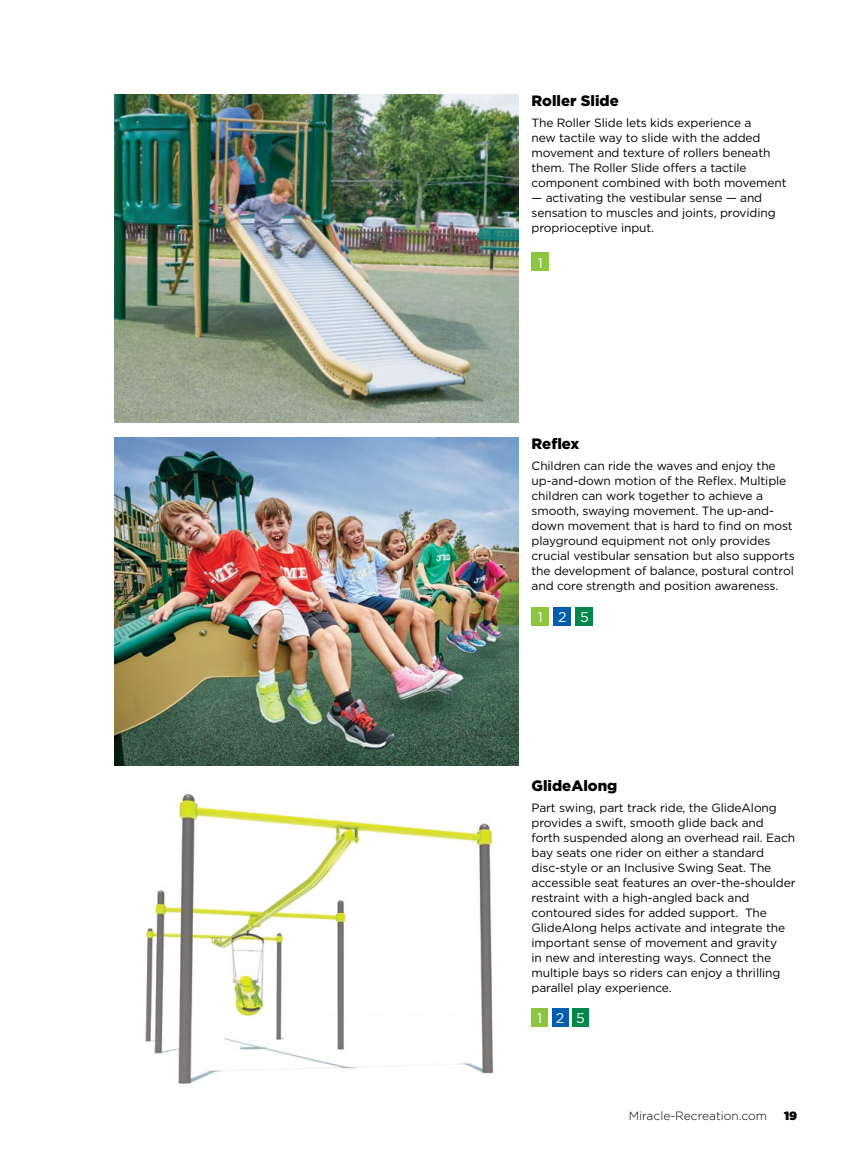
<style>
.page{position:relative;width:851px;height:1161px;background:#fff}
.page>*{position:absolute;margin:0;border:0;box-sizing:border-box;transform-origin:0 0}
.t1{font:900 15px "Gotham";color:#000}
.t2{font:14.1px "Gotham";letter-spacing:.95em;color:#fff}
.t3{font:12px/15px "Gotham";letter-spacing:-.01em;color:#000}
.t4{font:300 12px "Gotham";color:#000}
.t5{font:900 12px "Gotham";color:#000}
</style>
<div class="page">
<img style="left:145px;top:793px;width:349px;height:291px">
<div style="left:531px;top:1008px;width:17px;height:19px;background:#8cc63f"></div>
<div style="left:552px;top:1008px;width:16px;height:19px;background:#005ead"></div>
<div style="left:572px;top:1008px;width:16px;height:19px;background:#00864b"></div>
<img style="left:115px;top:437px;width:403px;height:328px">
<div style="left:531px;top:608px;width:18px;height:18px;background:#8cc63f"></div>
<div style="left:553px;top:608px;width:18px;height:18px;background:#005ead"></div>
<div style="left:575px;top:608px;width:18px;height:18px;background:#00864b"></div>
<img style="left:115px;top:94px;width:403px;height:329px">
<div style="left:531px;top:253px;width:18px;height:18px;background:#8cc63f"></div>
<p class="t1" style="left:531px;top:91px;width:89px">Roller Slide</p>
<p class="t3" style="left:531px;top:115px;width:256px">The Roller Slide lets kids experience a<br>new tactile way to slide with the added movement and texture of rollers beneath them. The Roller Slide offers a tactile component combined with both movement</p>
<p class="t3" style="left:531px;top:190px;width:246px">— activating the vestibular sense — and sensation to muscles and joints, providing proprioceptive input.</p>
<p class="t2" style="left:538px;top:254px;width:7px">1</p>
<p class="t1" style="left:531px;top:434px;width:49px">Reflex</p>
<p class="t3" style="left:531px;top:458px;width:265px">Children can ride the waves and enjoy the up-and-down motion of the Reflex. Multiple children can work together to achieve a smooth, swaying movement. The up-and&shy;down movement that is hard to find on most playground equipment not only provides crucial vestibular sensation but also supports the development of balance, postural control and core strength and position awareness.</p>
<p class="t2" style="left:538px;top:608px;width:52px">125</p>
<p class="t1" style="left:531px;top:776px;width:87px">GlideAlong</p>
<p class="t3" style="left:531px;top:800px;width:265px">Part swing, part track ride, the GlideAlong provides a swift, smooth glide back and<br>forth suspended along an overhead rail. Each bay seats one rider on either a standard disc-style or an Inclusive Swing Seat. The accessible seat features an over-the-shoulder restraint with a high-angled back and contoured sides for added support. The GlideAlong helps activate and integrate the important sense of movement and gravity<br>in new and interesting ways. Connect the multiple bays so riders can enjoy a thrilling parallel play experience.</p>
<p class="t2" style="left:537px;top:1009px;width:49px">125</p>
<p class="t4" style="left:628px;top:1108px;width:140px">Miracle-Recreation.com</p>
<p class="t5" style="left:784px;top:1107px;width:15px">19</p>
</div>
